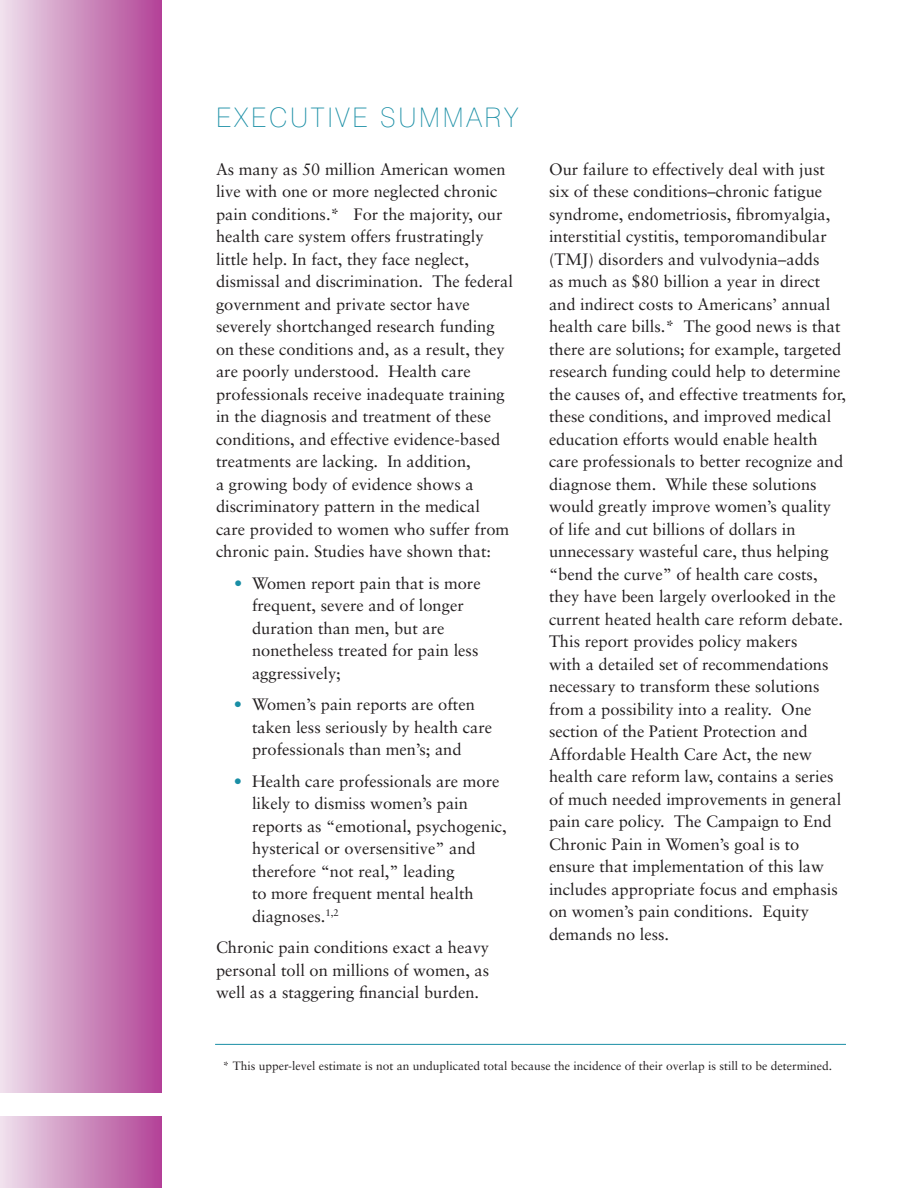
<style>
.page{position:relative;width:918px;height:1188px;background:#fff}
.page>*{position:absolute;margin:0;border:0;box-sizing:border-box;transform-origin:0 0}
.t1{font:100 27px "Swiss";letter-spacing:.1em;color:#198ea5}
.t2{font:16.5px/22.5px "Sabon";color:#231f20}
.t3{font:12px "Sabon";color:#231f20}
.s1{color:#198ea5}
.s2{color:#fff}
</style>
<div class="page">
<div style="left:0;top:0;width:162px;height:1188px;background:linear-gradient(to right,#eee0ec,#b24396)"></div>
<div style="left:0;top:1093px;width:918px;height:23px;background:#fff"></div>
<hr style="left:215px;top:1044px;width:631px;height:1px;background:#198ea5">
<p class="t1" style="left:216px;top:101px;width:304px">EXECUTIVE SUMMARY</p>
<p class="t2" style="left:216px;top:158px;width:299px">As many as 50 million American women live with one or more neglected chronic pain conditions.* For the majority, our health care system offers frustratingly little help. In fact, they face neglect, dismissal and discrimination. The federal government and private sector have severely shortchanged research funding on these conditions and, as a result, they are poorly understood. Health care professionals receive inadequate training in the diagnosis and treatment of these conditions, and effective evidence-based treatments are lacking. In addition,<br>a growing body of evidence shows a discriminatory pattern in the medical care provided to women who suffer from chronic pain. Studies have shown that:</p>
<p class="t2" style="left:252px;top:572px;width:230px;text-indent:-18px"><span class="s1">•</span> Women report pain that is more frequent, severe and of longer duration than men, but are nonetheless treated for pain less aggressively;</p>
<p class="t2" style="left:252px;top:693px;width:242px;text-indent:-18px"><span class="s1">•</span> Women’s pain reports are often taken less seriously by health care professionals than men’s; and</p>
<p class="t2" style="left:252px;top:770px;width:256px;text-indent:-18px"><span class="s1">•</span> Health care professionals are more likely to dismiss women’s pain reports as “emotional, psychogenic, hysterical or oversensitive” and therefore “not real,” leading<br>to more frequent mental health diagnoses.<sup>1,2</sup></p>
<p class="t2" style="left:216px;top:936px;width:275px;text-align:justify">Chronic pain conditions exact a heavy personal toll on millions of women, as well as a staggering financial burden.</p>
<p class="t2" style="left:549px;top:158px;width:298px">Our failure to effectively deal with just six of these conditions–chronic fatigue syndrome, endometriosis, fibromyalgia, interstitial cystitis, temporomandibular (TMJ) disorders and vulvodynia–adds<br>as much as $80 billion a year in direct and indirect costs to Americans’ annual health care bills.* The good news is that there are solutions; for example, targeted research funding could help to determine the causes of, and effective treatments for, these conditions, and improved medical education efforts would enable health care professionals to better recognize and diagnose them. While these solutions would greatly improve women’s quality of life and cut billions of dollars in unnecessary wasteful care, thus helping “bend the curve” of health care costs, they have been largely overlooked in the current heated health care reform debate.<br>This report provides policy makers<br>with a detailed set of recommendations necessary to transform these solutions from a possibility into a reality. One section of the Patient Protection and Affordable Health Care Act, the new health care reform law, contains a series of much needed improvements in general pain care policy. The Campaign to End Chronic Pain in Women’s goal is to ensure that implementation of this law includes appropriate focus and emphasis on women’s pain conditions. Equity demands no less.</p>
<p class="t3" style="left:216px;top:1059px;width:618px"><span class="s2">*</span>* This upper-level estimate is not an unduplicated total because the incidence of their overlap is still to be determined.</p>
</div>
